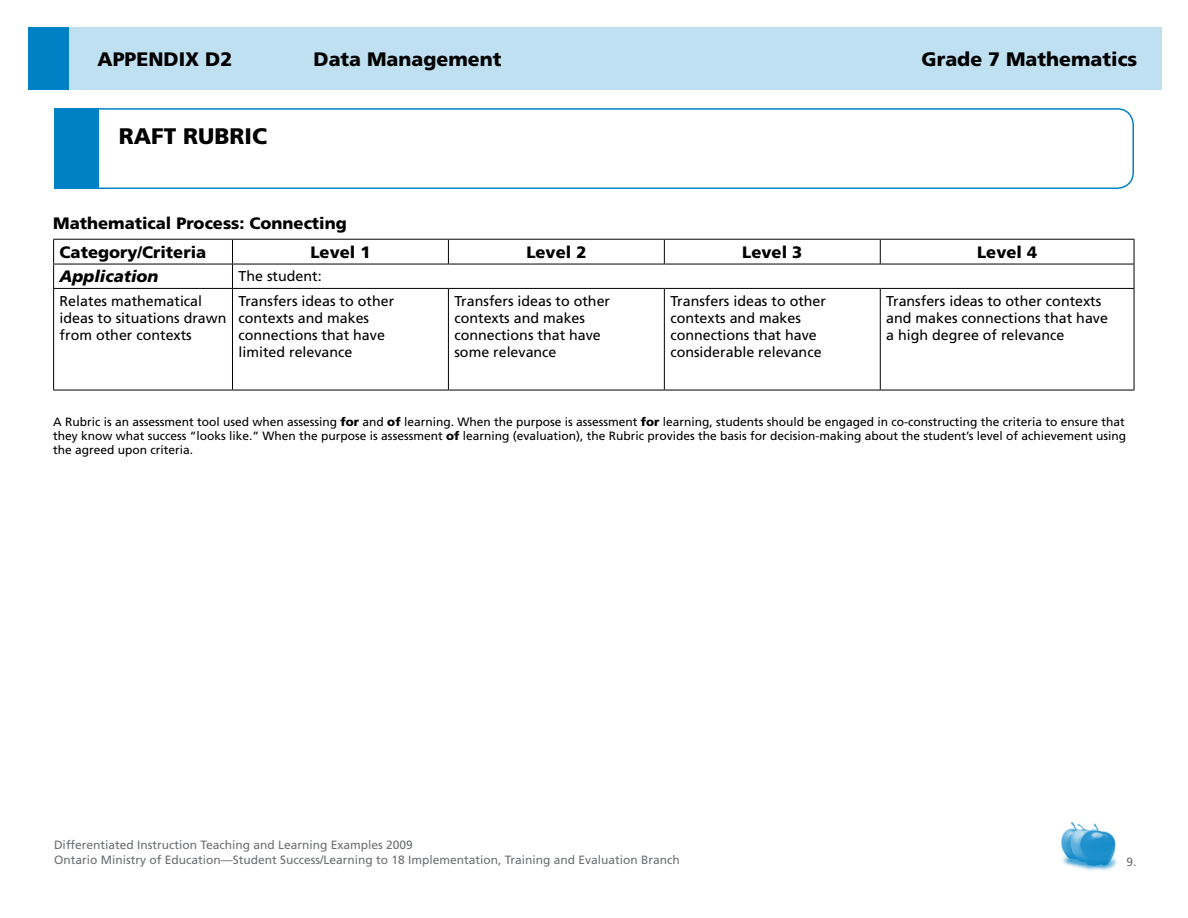
<style>
.page{position:relative;width:1188px;height:918px;background:#fff}
.page>*{position:absolute;margin:0;border:0;box-sizing:border-box;transform-origin:0 0}
.t1{font:900 22.5px "Frutiger";color:#000}
.t2{font:900 19.5px "Frutiger";color:#000}
.t3{font:900 16.5px/29.5px "Frutiger";color:#000}
.t4{font:italic 900 16.5px "Frutiger";color:#000}
.t5{font:14.25px/17.1px "Frutiger";color:#000}
.t6{font:12px/14.4px "Frutiger";color:#000;text-align:justify}
.t7{font:12px/14.4px "Frutiger";color:#6d6f71}
.s1{font-weight:900}
</style>
<div class="page">
<img style="left:1061px;top:822px;width:56px;height:49px">
<div style="left:54px;top:108px;width:1080px;height:81px;border:2px solid #0081c6;border-radius:16px"></div>
<div style="left:54px;top:108px;width:45px;height:81px;background:#0081c6"></div>
<div style="left:28px;top:27px;width:1134px;height:63px;background:#bfe0f1"></div>
<div style="left:28px;top:27px;width:41px;height:63px;background:#0081c6"></div>
<hr style="left:53px;top:239px;width:179px;height:1px;background:#000">
<hr style="left:232px;top:239px;width:216px;height:1px;background:#000">
<hr style="left:448px;top:239px;width:216px;height:1px;background:#000">
<svg style="left:448px;top:240px;width:1px;height:24px"></svg>
<hr style="left:664px;top:239px;width:216px;height:1px;background:#000">
<svg style="left:664px;top:240px;width:1px;height:24px"></svg>
<hr style="left:880px;top:239px;width:254px;height:1px;background:#000">
<svg style="left:880px;top:240px;width:1px;height:24px"></svg>
<hr style="left:53px;top:264px;width:179px;height:1px;background:#000">
<svg style="left:53px;top:240px;width:1px;height:48px"></svg>
<hr style="left:232px;top:264px;width:216px;height:1px;background:#000">
<svg style="left:232px;top:240px;width:1px;height:48px"></svg>
<hr style="left:448px;top:264px;width:216px;height:1px;background:#000">
<hr style="left:664px;top:264px;width:216px;height:1px;background:#000">
<hr style="left:880px;top:264px;width:254px;height:1px;background:#000">
<svg style="left:1134px;top:240px;width:1px;height:48px"></svg>
<hr style="left:53px;top:288px;width:179px;height:1px;background:#000">
<hr style="left:53px;top:289px;width:1px;height:101px;background:#000">
<hr style="left:232px;top:288px;width:216px;height:1px;background:#000">
<hr style="left:232px;top:289px;width:1px;height:101px;background:#000">
<hr style="left:448px;top:288px;width:216px;height:1px;background:#000">
<hr style="left:448px;top:289px;width:1px;height:101px;background:#000">
<hr style="left:664px;top:288px;width:216px;height:1px;background:#000">
<hr style="left:664px;top:289px;width:1px;height:101px;background:#000">
<hr style="left:880px;top:288px;width:254px;height:1px;background:#000">
<hr style="left:880px;top:289px;width:1px;height:101px;background:#000">
<hr style="left:1134px;top:289px;width:1px;height:101px;background:#000">
<hr style="left:53px;top:390px;width:179px;height:1px;background:#000">
<hr style="left:232px;top:390px;width:216px;height:1px;background:#000">
<hr style="left:448px;top:390px;width:216px;height:1px;background:#000">
<hr style="left:664px;top:390px;width:216px;height:1px;background:#000">
<hr style="left:880px;top:390px;width:254px;height:1px;background:#000">
<h2 class="t2" style="left:97px;top:48px;width:168px">Appendix D2 D</h2>
<h2 class="t2" style="left:329px;top:48px;width:174px">ata Management</h2>
<h2 class="t2" style="left:922px;top:48px;width:217px">Grade 7 Mathematics</h2>
<h1 class="t1" style="left:119px;top:122px;width:137px">RAFT Rubric</h1>
<p class="t3" style="left:60px;top:208px;width:289px;text-indent:-6px">Mathematical Process: Connecting<br>Category/Criteria</p>
<p class="t3" style="left:310px;top:237px;width:62px">Level 1</p>
<p class="t3" style="left:526px;top:237px;width:62px">Level 2</p>
<p class="t3" style="left:742px;top:237px;width:62px">Level 3</p>
<p class="t3" style="left:977px;top:237px;width:62px">Level 4</p>
<p class="t4" style="left:60px;top:267px;width:100px">Application</p>
<p class="t5" style="left:238px;top:268px;width:85px">The student:</p>
<p class="t5" style="left:60px;top:292px;width:168px">Relates mathematical ideas to situations drawn from other contexts</p>
<p class="t5" style="left:238px;top:292px;width:157px">Transfers ideas to other contexts and makes connections that have limited relevance</p>
<p class="t5" style="left:454px;top:292px;width:157px">Transfers ideas to other contexts and makes connections that have some relevance</p>
<p class="t5" style="left:670px;top:292px;width:157px">Transfers ideas to other contexts and makes connections that have considerable relevance</p>
<p class="t5" style="left:886px;top:292px;width:223px">Transfers ideas to other contexts and makes connections that have a high degree of relevance</p>
<p class="t6" style="left:53px;top:414px;width:1074px">A Rubric is an assessment tool used when assessing <span class="s1">for</span> and <span class="s1">of</span> learning. When the purpose is assessment <span class="s1">for</span> learning, students should be engaged in co-constructing the criteria to ensure that they know what success “looks like.” When the purpose is assessment <span class="s1">of</span> learning (evaluation), the Rubric provides the basis for decision-making about the student’s level of achievement using the agreed upon criteria.</p>
<p class="t7" style="left:54px;top:838px;width:627px">Differentiated Instruction Teaching and Learning Examples 2009<br>Ontario Ministry of Education—Student Success/Learning to 18 Implementation, Training and Evaluation Branch</p>
<p class="t7" style="left:1127px;top:854px;width:12px">9.</p>
</div>
